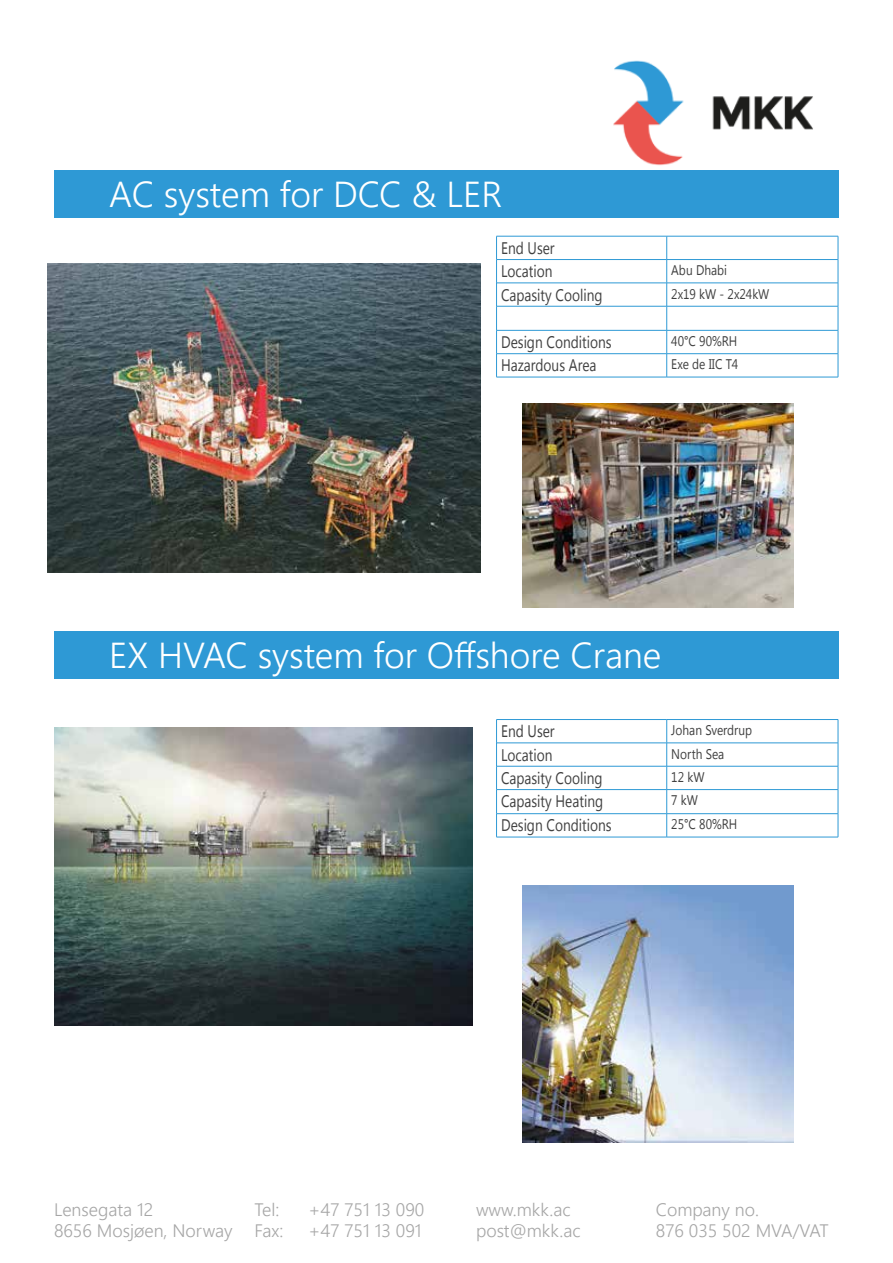
<style>
.page{position:relative;width:893px;height:1263px;background:#fff}
.page>*{position:absolute;margin:0;border:0;box-sizing:border-box;transform-origin:0 0}
.t1{font:300 36px "Segoe UI";color:#fff}
.t2{font:300 18px/21.6px "Segoe UI";color:#a6a6a6}
.t3{font:16.8px/23.4px "Segoe UI";color:#404040;scale:.82 1}
.t4{font:13.95px "Segoe UI";color:#404040;scale:.85 1}
</style>
<div class="page">
<div style="left:54px;top:170px;width:785px;height:47px;background:#2e99d5"></div>
<img style="left:613px;top:60px;width:200px;height:106px">
<div style="left:54px;top:631px;width:785px;height:48px;background:#2e99d5"></div>
<hr style="left:496px;top:236px;width:171px;height:1px;background:#2e99d5">
<hr style="left:667px;top:236px;width:171px;height:1px;background:#2e99d5">
<hr style="left:497px;top:259px;width:170px;height:1px;background:#2e99d5">
<hr style="left:667px;top:259px;width:171px;height:1px;background:#2e99d5">
<hr style="left:497px;top:283px;width:170px;height:1px;background:#2e99d5">
<hr style="left:667px;top:283px;width:171px;height:1px;background:#2e99d5">
<hr style="left:497px;top:306px;width:170px;height:1px;background:#2e99d5">
<hr style="left:667px;top:306px;width:171px;height:1px;background:#2e99d5">
<hr style="left:497px;top:330px;width:170px;height:1px;background:#2e99d5">
<hr style="left:667px;top:330px;width:171px;height:1px;background:#2e99d5">
<hr style="left:497px;top:353px;width:170px;height:1px;background:#2e99d5">
<hr style="left:667px;top:353px;width:171px;height:1px;background:#2e99d5">
<hr style="left:496px;top:377px;width:171px;height:1px;background:#2e99d5">
<hr style="left:667px;top:377px;width:171px;height:1px;background:#2e99d5">
<svg style="left:496px;top:236px;width:1px;height:141px"></svg>
<svg style="left:666px;top:236px;width:1px;height:141px"></svg>
<svg style="left:838px;top:236px;width:1px;height:141px"></svg>
<hr style="left:496px;top:719px;width:171px;height:1px;background:#2e99d5">
<hr style="left:667px;top:719px;width:171px;height:1px;background:#2e99d5">
<hr style="left:497px;top:743px;width:170px;height:1px;background:#2e99d5">
<hr style="left:667px;top:743px;width:171px;height:1px;background:#2e99d5">
<hr style="left:497px;top:766px;width:170px;height:1px;background:#2e99d5">
<hr style="left:667px;top:766px;width:171px;height:1px;background:#2e99d5">
<hr style="left:497px;top:789px;width:170px;height:1px;background:#2e99d5">
<hr style="left:667px;top:789px;width:171px;height:1px;background:#2e99d5">
<hr style="left:497px;top:813px;width:170px;height:1px;background:#2e99d5">
<hr style="left:667px;top:813px;width:171px;height:1px;background:#2e99d5">
<hr style="left:496px;top:837px;width:171px;height:1px;background:#2e99d5">
<hr style="left:667px;top:837px;width:171px;height:1px;background:#2e99d5">
<svg style="left:496px;top:720px;width:1px;height:117px"></svg>
<svg style="left:666px;top:720px;width:1px;height:117px"></svg>
<svg style="left:838px;top:720px;width:1px;height:117px"></svg>
<img style="left:47px;top:264px;width:433px;height:309px">
<img style="left:522px;top:404px;width:271px;height:203px">
<img style="left:54px;top:728px;width:419px;height:298px">
<img style="left:522px;top:885px;width:271px;height:257px">
<h1 class="t1" style="left:109px;top:167px;width:394px">AC system for DCC &amp; LER</h1>
<p class="t3" style="left:501px;top:236px;width:67px">End User<br>Location</p>
<p class="t4" style="left:671px;top:261px;width:67px">Abu Dhabi</p>
<p class="t3" style="left:501px;top:282px;width:125px">Capasity Cooling</p>
<p class="t4" style="left:671px;top:284px;width:117px">2x19 kW - 2x24kW</p>
<p class="t3" style="left:501px;top:330px;width:136px">Design Conditions</p>
<p class="t4" style="left:671px;top:331px;width:79px">40°C 90%RH</p>
<p class="t3" style="left:501px;top:353px;width:118px">Hazardous Area</p>
<p class="t4" style="left:671px;top:355px;width:80px">Exe de IIC T4</p>
<h1 class="t1" style="left:109px;top:628px;width:554px">EX HVAC system for Offshore Crane</h1>
<p class="t3" style="left:501px;top:719px;width:67px">End User</p>
<p class="t4" style="left:671px;top:721px;width:97px">Johan Sverdrup</p>
<p class="t3" style="left:501px;top:742px;width:64px">Location</p>
<p class="t4" style="left:671px;top:744px;width:64px">North Sea</p>
<p class="t3" style="left:501px;top:765px;width:125px">Capasity Cooling</p>
<p class="t4" style="left:671px;top:767px;width:40px">12 kW</p>
<p class="t3" style="left:501px;top:789px;width:126px">Capasity Heating</p>
<p class="t4" style="left:671px;top:791px;width:33px">7 kW</p>
<p class="t3" style="left:501px;top:813px;width:136px">Design Conditions</p>
<p class="t4" style="left:671px;top:815px;width:79px">25°C 80%RH</p>
<p class="t2" style="left:54px;top:1198px;width:180px">Lensegata 12<br>8656 Mosjøen, Norway</p>
<p class="t2" style="left:255px;top:1198px;width:26px">Tel:</p>
<p class="t2" style="left:309px;top:1198px;width:117px">+47 751 13 090</p>
<p class="t2" style="left:255px;top:1219px;width:30px">Fax:</p>
<p class="t2" style="left:309px;top:1219px;width:115px">+47 751 13 091</p>
<p class="t2" style="left:476px;top:1198px;width:106px">www.mkk.ac post@mkk.ac</p>
<p class="t2" style="left:656px;top:1198px;width:175px">Company no.<br>876 035 502 MVA/VAT</p>
</div>
